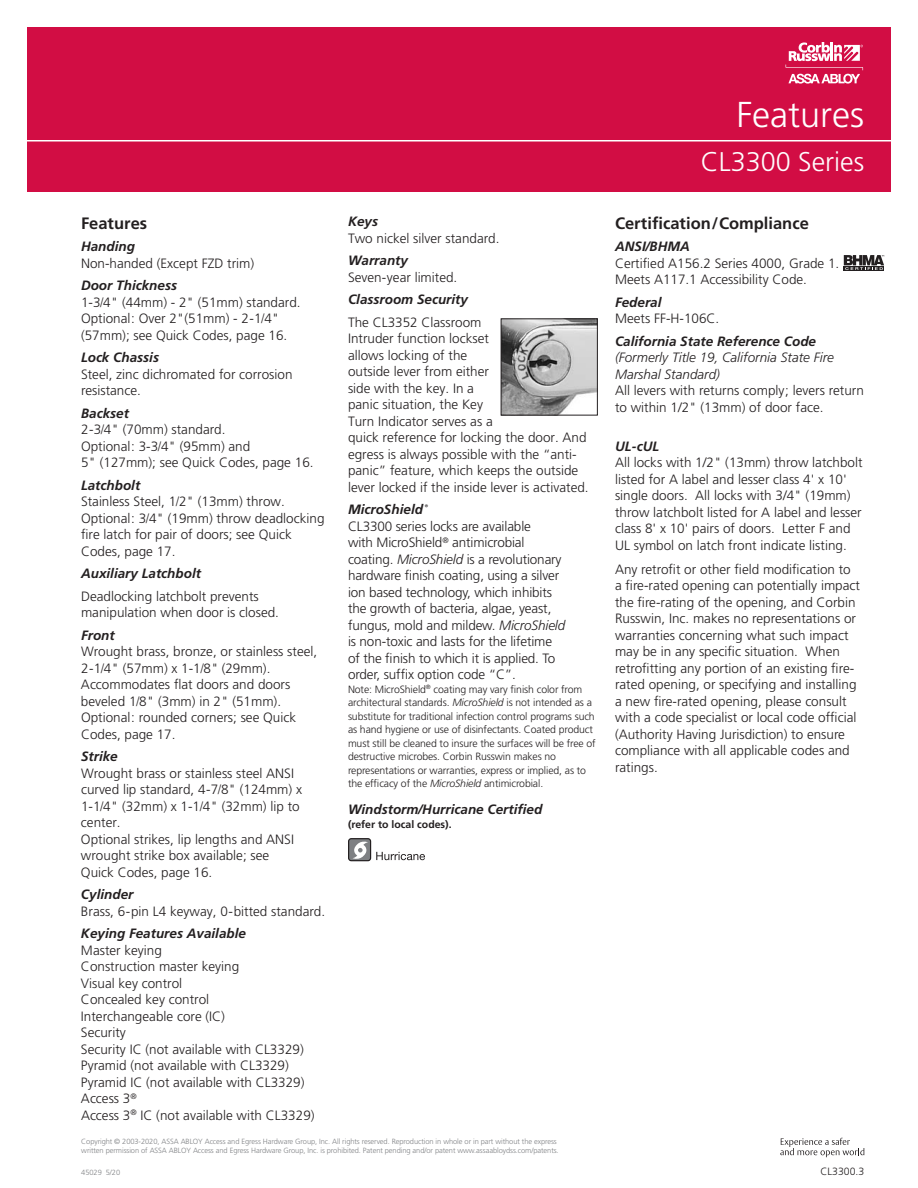
<style>
.page{position:relative;width:918px;height:1188px;background:#fff}
.page>*{position:absolute;margin:0;border:0;box-sizing:border-box;transform-origin:0 0}
.t1{font:300 36px "Frutiger";color:#fff}
.t2{font:300 27px "Frutiger";color:#fff}
.t3{font:700 16.5px "Frutiger";color:#231f20}
.t4{font:300 13.5px/16.5px "Frutiger";color:#231f20}
.t5{font:italic 700 13.5px "Frutiger CE";color:#231f20}
.t6{font:italic 300 13.5px/16.5px "Frutiger";color:#231f20}
.t7{font:300 10.5px/13.5px "Frutiger";letter-spacing:-.01em;color:#231f20}
.t8{font:700 10.5px "Frutiger";color:#231f20}
.t9{font:300 7.5px/9px "Frutiger";letter-spacing:-.01em;color:#808285}
.s1{font-style:italic}
</style>
<div class="page">
<div style="left:27px;top:27px;width:864px;height:165px;background:#d20d44"></div>
<hr style="left:16px;top:140px;width:890px;height:2px;background:#fff">
<svg style="left:786px;top:42px;width:77px;height:42px"></svg>
<svg style="left:780px;top:1138px;width:84px;height:19px"></svg>
<img style="left:503px;top:320px;width:93px;height:94px">
<div style="left:501px;top:318px;width:97px;height:98px;border:1px solid #231f20"></div>
<div style="left:844px;top:266px;width:40px;height:5px;background:#231f20"></div>
<svg style="left:844px;top:255px;width:40px;height:15px"></svg>
<svg style="left:376px;top:852px;width:49px;height:8px"></svg>
<div style="left:349px;top:839px;width:22px;height:22px;background:#7e8083;border-radius:3px"></div>
<div style="left:348px;top:838px;width:23px;height:23px;border:1px solid #231f20;border-radius:3px"></div>
<svg style="left:352px;top:839px;width:16px;height:22px"></svg>
<p class="t3" style="left:81px;top:213px;width:68px">Features</p>
<p class="t5" style="left:81px;top:239px;width:55px">Handing</p>
<p class="t4" style="left:81px;top:255px;width:175px">Non-handed (Except FZD trim)</p>
<p class="t5" style="left:81px;top:278px;width:97px">Door Thickness</p>
<p class="t4" style="left:81px;top:294px;width:221px">1-3/4" (44mm) - 2" (51mm) standard.<br>Optional: Over 2"(51mm) - 2-1/4" (57mm); see Quick Codes, page 16.</p>
<p class="t5" style="left:81px;top:350px;width:79px">Lock Chassis</p>
<p class="t4" style="left:81px;top:366px;width:213px">Steel, zinc dichromated for corrosion resistance.</p>
<p class="t5" style="left:81px;top:405px;width:50px">Backset</p>
<p class="t4" style="left:81px;top:421px;width:234px">2-3/4" (70mm) standard.<br>Optional: 3-3/4" (95mm) and<br>5" (127mm); see Quick Codes, page 16.</p>
<p class="t5" style="left:81px;top:477px;width:61px">Latchbolt</p>
<p class="t4" style="left:81px;top:493px;width:245px">Stainless Steel, 1/2" (13mm) throw.<br>Optional: 3/4" (19mm) throw deadlocking fire latch for pair of doors; see Quick<br>Codes, page 17.</p>
<p class="t5" style="left:81px;top:566px;width:122px">Auxiliary Latchbolt</p>
<p class="t4" style="left:81px;top:588px;width:200px">Deadlocking latchbolt prevents manipulation when door is closed.</p>
<p class="t5" style="left:81px;top:627px;width:35px">Front</p>
<p class="t4" style="left:81px;top:643px;width:238px">Wrought brass, bronze, or stainless steel,<br>2-1/4" (57mm) x 1-1/8" (29mm).<br>Accommodates flat doors and doors beveled 1/8" (3mm) in 2" (51mm).<br>Optional: rounded corners; see Quick<br>Codes, page 17.</p>
<p class="t5" style="left:81px;top:749px;width:38px">Strike</p>
<p class="t4" style="left:81px;top:765px;width:223px">Wrought brass or stainless steel ANSI curved lip standard, 4-7/8" (124mm) x<br>1-1/4" (32mm) x 1-1/4" (32mm) lip to center.<br>Optional strikes, lip lengths and ANSI wrought strike box available; see<br>Quick Codes, page 16.</p>
<p class="t5" style="left:81px;top:887px;width:54px">Cylinder</p>
<p class="t4" style="left:81px;top:903px;width:246px">Brass, 6-pin L4 keyway, 0-bitted standard.</p>
<p class="t5" style="left:81px;top:926px;width:167px">Keying Features Available</p>
<p class="t4" style="left:81px;top:942px;width:235px">Master keying<br>Construction master keying<br>Visual key control<br>Concealed key control<br>Interchangeable core (IC)<br>Security<br>Security IC (not available with CL3329)<br>Pyramid (not available with CL3329)<br>Pyramid IC (not available with CL3329)<br>Access 3<sup>®<br></sup>Access 3<sup>®</sup> IC (not available with CL3329)</p>
<p class="t5" style="left:348px;top:214px;width:32px">Keys</p>
<p class="t4" style="left:348px;top:230px;width:153px">Two nickel silver standard.</p>
<p class="t5" style="left:348px;top:253px;width:62px">Warranty</p>
<p class="t4" style="left:348px;top:269px;width:111px">Seven-year limited.</p>
<p class="t5" style="left:348px;top:292px;width:122px">Classroom Security</p>
<p class="t4" style="left:348px;top:314px;width:242px">The CL3352 Classroom<br>Intruder function lockset<br>allows locking of the<br>outside lever from either<br>side with the key. In a<br>panic situation, the Key<br>Turn Indicator serves as a<br>quick reference for locking the door. And egress is always possible with the “anti&shy;panic” feature, which keeps the outside lever locked if the inside lever is activated.</p>
<p class="t5" style="left:348px;top:502px;width:83px">MicroShield<sup>®</sup></p>
<p class="t4" style="left:348px;top:518px;width:219px">CL3300 series locks are available<br>with MicroShield<sup>®</sup> antimicrobial coating. <span class="s1">MicroShield</span> is a revolutionary hardware finish coating, using a silver ion based technology, which inhibits the growth of bacteria, algae, yeast, fungus, mold and mildew. <span class="s1">MicroShield </span>is non-toxic and lasts for the lifetime of the finish to which it is applied. To order, suffix option code “C”.</p>
<p class="t7" style="left:348px;top:682px;width:249px">Note: MicroShield<sup>®</sup> coating may vary finish color from architectural standards. <span class="s1">MicroShield</span> is not intended as a substitute for traditional infection control programs such as hand hygiene or use of disinfectants. Coated product must still be cleaned to insure the surfaces will be free of destructive microbes. Corbin Russwin makes no representations or warranties, express or implied, as to the efficacy of the <span class="s1">MicroShield</span> antimicrobial.</p>
<p class="t5" style="left:348px;top:802px;width:196px">Windstorm/Hurricane Certified</p>
<p class="t8" style="left:348px;top:818px;width:105px">(refer to local codes).</p>
<h1 class="t1" style="left:736px;top:94px;width:129px">Features</h1>
<h2 class="t2" style="left:701px;top:146px;width:165px">CL3300 Series</h2>
<p class="t3" style="left:615px;top:213px;width:195px">Certification/Compliance</p>
<p class="t5" style="left:615px;top:239px;width:76px">ANSI/BHMA</p>
<p class="t4" style="left:615px;top:255px;width:226px">Certified A156.2 Series 4000, Grade 1.<br>Meets A117.1 Accessibility Code.</p>
<p class="t5" style="left:615px;top:294px;width:48px">Federal</p>
<p class="t4" style="left:615px;top:310px;width:106px">Meets FF-H-106C.</p>
<p class="t5" style="left:615px;top:333px;width:203px">California State Reference Code</p>
<p class="t6" style="left:615px;top:349px;width:220px">(Formerly Title 19, California State Fire<br>Marshal Standard)</p>
<p class="t4" style="left:615px;top:382px;width:250px">All levers with returns comply; levers return to within 1/2" (13mm) of door face.</p>
<p class="t5" style="left:615px;top:438px;width:46px">UL-cUL</p>
<p class="t4" style="left:615px;top:454px;width:249px">All locks with 1/2" (13mm) throw latchbolt listed for A label and lesser class 4' x 10' single doors. All locks with 3/4" (19mm) throw latchbolt listed for A label and lesser class 8' x 10' pairs of doors. Letter F and UL symbol on latch front indicate listing.</p>
<p class="t4" style="left:615px;top:561px;width:247px">Any retrofit or other field modification to a fire-rated opening can potentially impact the fire-rating of the opening, and Corbin Russwin, Inc. makes no representations or warranties concerning what such impact may be in any specific situation. When retrofitting any portion of an existing fire&shy;rated opening, or specifying and installing a new fire-rated opening, please consult with a code specialist or local code official (Authority Having Jurisdiction) to ensure compliance with all applicable codes and ratings.</p>
<p class="t9" style="left:81px;top:1137px;width:479px">Copyright © 2003-2020, ASSA ABLOY Access and Egress Hardware Group, Inc. All rights reserved. Reproduction in whole or in part without the express written permission of ASSA ABLOY Access and Egress Hardware Group, Inc. is prohibited. Patent pending and/or patent www.assaabloydss.com/patents.</p>
<p class="t9" style="left:81px;top:1167px;width:40px">45029 5/20</p>
<p class="t7" style="left:821px;top:1164px;width:45px">CL3300.3</p>
</div>
